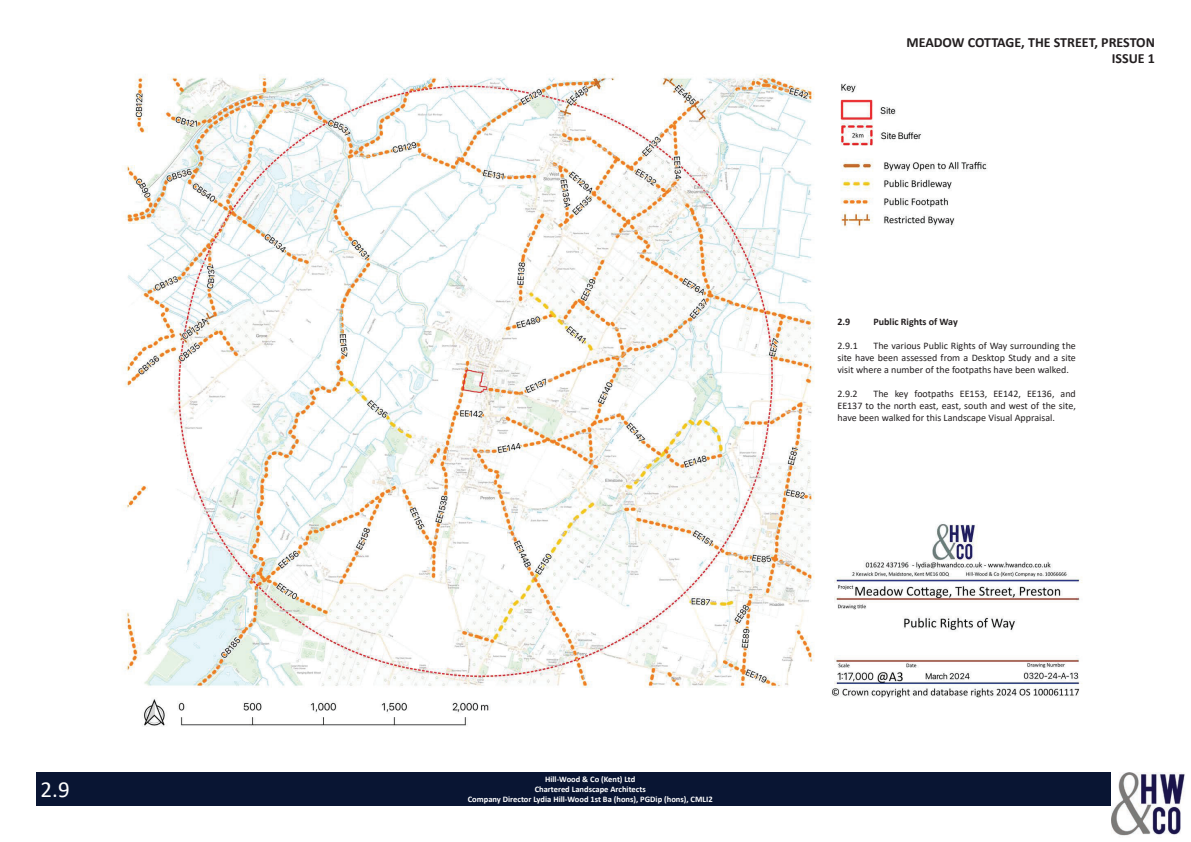
<style>
.page{position:relative;width:1191px;height:842px;background:#fff}
.page>*{position:absolute;margin:0;border:0;box-sizing:border-box;transform-origin:0 0}
.t1{font:23px "Calibri";color:#fff}
.t2{font:700 14px/16.8px "Calibri";color:#231f20;text-align:right}
.t3{font:10px/12px "Calibri";color:#231f20;text-align:justify}
.t4{font:700 10px "Calibri";color:#231f20}
.t5{font:700 8.5px/10.2px "Calibri";color:#fff;text-align:center}
</style>
<div class="page">
<div style="left:36px;top:773px;width:1119px;height:33px;background:#091533"></div>
<img style="left:1111px;top:773px;width:74px;height:63px">
<img style="left:123px;top:74px;width:959px;height:653px">
<div style="left:837px;top:317px;width:239px;height:156px;background:#fff"></div>
<h1 class="t1" style="left:41px;top:773px;width:31px">2.9</h1>
<h2 class="t2" style="left:906px;top:33px;width:250px">MEADOW COTTAGE, THE STREET, PRESTON<br>ISSUE 1</h2>
<p class="t4" style="left:837px;top:315px;width:14px">2.9</p>
<p class="t4" style="left:873px;top:315px;width:86px">Public Rights of Way</p>
<p class="t3" style="left:837px;top:339px;width:22px">2.9.1</p>
<p class="t3" style="left:837px;top:339px;width:240px;text-indent:36px">The various Public Rights of Way surrounding the site have been assessed from a Desktop Study and a site visit where a number of the footpaths have been walked.</p>
<p class="t3" style="left:837px;top:387px;width:22px">2.9.2</p>
<p class="t3" style="left:837px;top:387px;width:240px;text-indent:36px">The key footpaths EE153, EE142, EE136, and EE137 to the north east, east, south and west of the site, have been walked for this Landscape Visual Appraisal.</p>
<p class="t5" style="left:468px;top:773px;width:246px">Hill-Wood &amp; Co (Kent) Ltd<br>Chartered Landscape Architects<br>Company Director Lydia Hill-Wood 1st Ba (hons), PGDip (hons), CMLI2</p>
</div>
